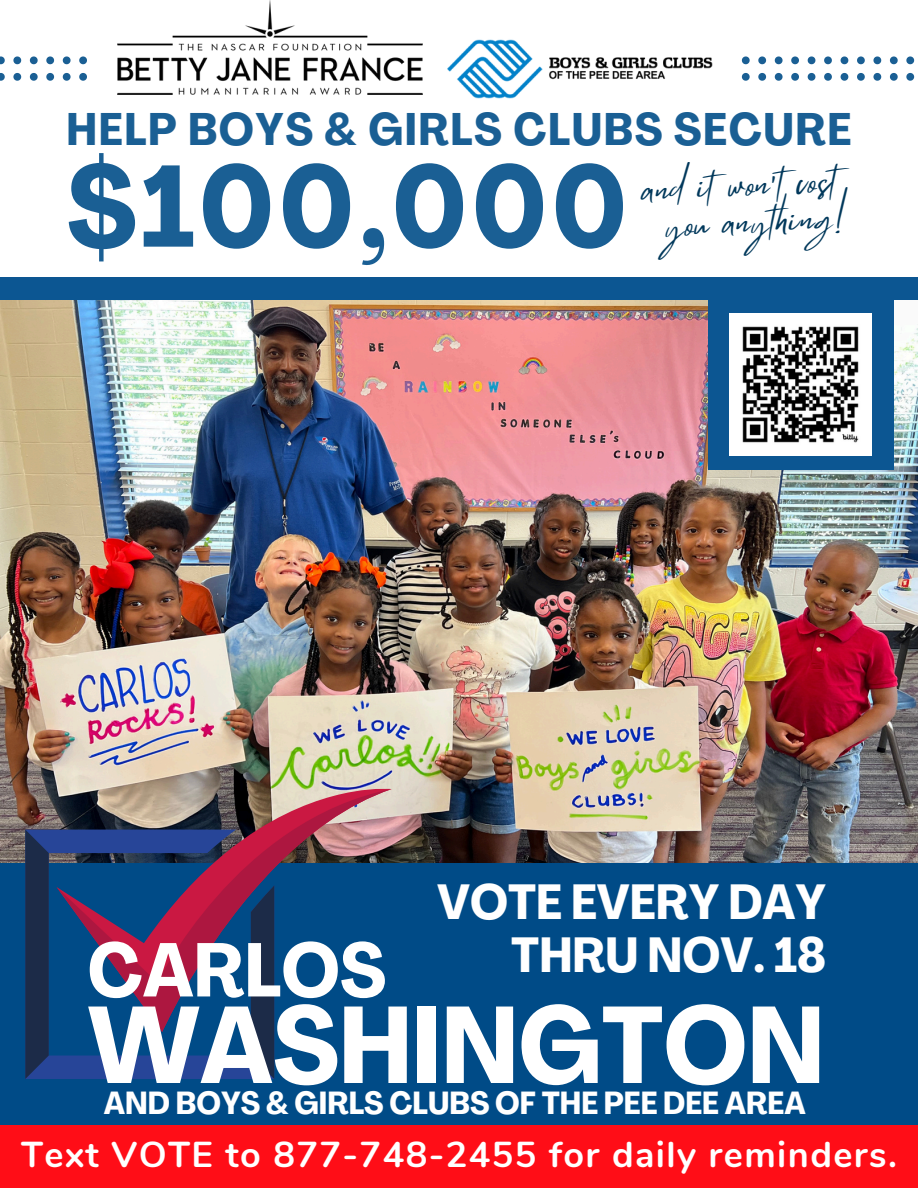
<style>
.page{position:relative;width:918px;height:1188px;background:#fff}
.page>*{position:absolute;margin:0;border:0;box-sizing:border-box;transform-origin:0 0}
.t1{font:700 condensed 114.15px "Agrandir";letter-spacing:.035em;color:#1a5f94}
.t2{font:700 condensed 107.4px "Agrandir";color:#fff}
.t3{font:700 condensed 75px "Agrandir";color:#fff}
.t4{font:700 condensed 48.6px "Agrandir";color:#fff}
.t5{font:700 condensed 45px "Agrandir";letter-spacing:.035em;color:#1a5f94}
.t6{font:700 36px "Nunito";letter-spacing:.04em;color:#fff}
.t7{font:34.5px "Mistrully";color:#00385b}
.t8{font:700 condensed 31.5px "Agrandir";color:#fff}
</style>
<div class="page">
<img style="left:0;top:300px;width:918px;height:563px">
<div style="left:708px;top:300px;width:186px;height:169px;background:#0c5692"></div>
<img style="left:730px;top:313px;width:142px;height:142px">
<div style="left:0;top:863px;width:918px;height:325px;background:#004b87"></div>
<svg style="left:49px;top:830px;width:202px;height:249px"></svg>
<svg style="left:57px;top:789px;width:335px;height:243px"></svg>
<svg style="left:25px;top:830px;width:24px;height:249px;background:#1d2d50"></svg>
<svg style="left:251px;top:885px;width:23px;height:194px;background:#1c2e50"></svg>
<div style="left:0;top:1125px;width:918px;height:63px;background:#ff0d17"></div>
<img style="left:118px;top:0;width:304px;height:94px">
<svg style="left:79px;top:56px;width:8px;height:8px"></svg>
<svg style="left:63px;top:56px;width:8px;height:8px"></svg>
<svg style="left:46px;top:56px;width:8px;height:8px"></svg>
<svg style="left:30px;top:56px;width:8px;height:8px"></svg>
<svg style="left:13px;top:56px;width:8px;height:8px"></svg>
<svg style="left:0;top:56px;width:5px;height:8px"></svg>
<svg style="left:79px;top:73px;width:8px;height:8px"></svg>
<svg style="left:63px;top:73px;width:8px;height:8px"></svg>
<svg style="left:46px;top:73px;width:8px;height:8px"></svg>
<svg style="left:30px;top:73px;width:8px;height:8px"></svg>
<svg style="left:13px;top:73px;width:8px;height:8px"></svg>
<svg style="left:0;top:73px;width:5px;height:8px"></svg>
<svg style="left:906px;top:56px;width:8px;height:8px"></svg>
<svg style="left:890px;top:56px;width:8px;height:8px"></svg>
<svg style="left:873px;top:56px;width:8px;height:8px"></svg>
<svg style="left:857px;top:56px;width:8px;height:8px"></svg>
<svg style="left:841px;top:56px;width:7px;height:8px"></svg>
<svg style="left:824px;top:56px;width:8px;height:8px"></svg>
<svg style="left:808px;top:56px;width:7px;height:8px"></svg>
<svg style="left:791px;top:56px;width:8px;height:8px"></svg>
<svg style="left:775px;top:56px;width:8px;height:8px"></svg>
<svg style="left:758px;top:56px;width:8px;height:8px"></svg>
<svg style="left:742px;top:56px;width:8px;height:8px"></svg>
<svg style="left:906px;top:73px;width:8px;height:8px"></svg>
<svg style="left:890px;top:73px;width:8px;height:8px"></svg>
<svg style="left:873px;top:73px;width:8px;height:8px"></svg>
<svg style="left:857px;top:73px;width:8px;height:8px"></svg>
<svg style="left:841px;top:73px;width:7px;height:8px"></svg>
<svg style="left:824px;top:73px;width:8px;height:8px"></svg>
<svg style="left:808px;top:73px;width:7px;height:8px"></svg>
<svg style="left:791px;top:73px;width:8px;height:8px"></svg>
<svg style="left:775px;top:73px;width:8px;height:8px"></svg>
<svg style="left:758px;top:73px;width:8px;height:8px"></svg>
<svg style="left:742px;top:73px;width:8px;height:8px"></svg>
<img style="left:447px;top:39px;width:266px;height:60px">
<div style="left:0;top:277px;width:918px;height:23px;background:#0c5692"></div>
<p class="t5" style="left:67px;top:111px;width:786px">HELP BOYS &amp; GIRLS CLUBS SECURE</p>
<h3 class="t7" style="left:640px;top:162px;width:198px;rotate:-3deg">and it won’t cost</h3>
<h2 class="t1" style="left:67px;top:161px;width:562px">$100,000</h2>
<h3 class="t7" style="left:665px;top:198px;width:187px;rotate:-3deg">you anything!</h3>
<p class="t4" style="left:437px;top:883px;width:391px">VOTE EVERY DAY</p>
<p class="t3" style="left:88px;top:940px;width:300px">CARLOS</p>
<p class="t4" style="left:511px;top:936px;width:316px">THRU NOV. 18</p>
<h3 class="t2" style="left:88px;top:1002px;width:738px">WASHINGTON</h3>
<h1 class="t8" style="left:104px;top:1090px;width:703px">AND BOYS &amp; GIRLS CLUBS OF THE PEE DEE AREA</h1>
<h5 class="t6" style="left:21px;top:1130px;width:877px">Text VOTE to 877-748-2455 for daily reminders.</h5>
</div>
